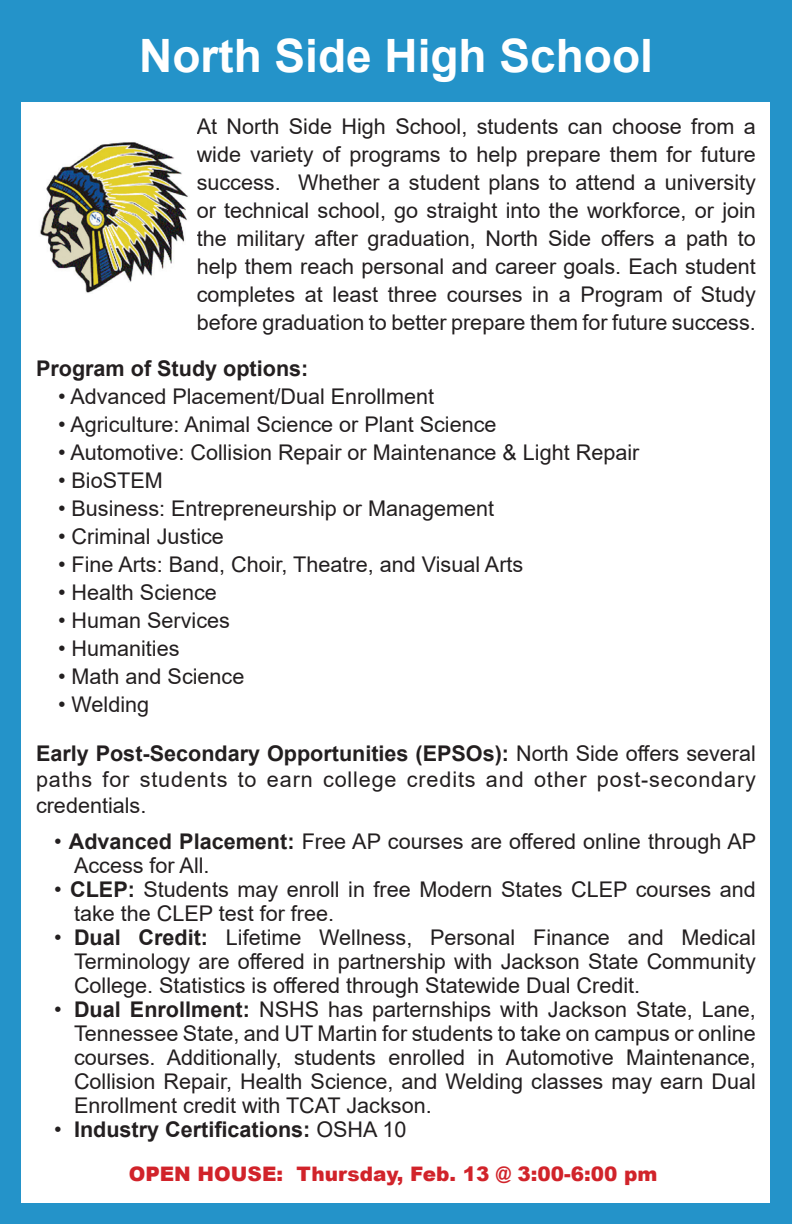
<style>
.page{position:relative;width:792px;height:1224px;background:#2493c9}
.page>*{position:absolute;margin:0;border:0;box-sizing:border-box;transform-origin:0 0}
.t1{font:700 46px "Arial";color:#fff}
.t2{font:21.6px/24px "Arial";color:#231f20;text-align:justify}
.t3{font:700 21.6px "Arial";color:#231f20}
.t4{font:900 20px "Arial";color:#d1232a}
.s1{font-weight:700}
.s2{font-weight:400}
</style>
<div class="page">
<div style="left:22px;top:102px;width:748px;height:1100px;background:#fff"></div>
<img style="left:40px;top:142px;width:148px;height:151px">
<p class="t1" style="left:139px;top:24px;width:515px">North Side High School</p>
<p class="t2" style="left:197px;top:113px;width:561px;line-height:28px">At North Side High School, students can choose from a wide variety of programs to help prepare them for future success. Whether a student plans to attend a university or technical school, go straight into the workforce, or join the military after graduation, North Side offers a path to help them reach personal and career goals. Each student completes at least three courses in a Program of Study before graduation to better prepare them for future success.</p>
<p class="t3" style="left:36px;top:354px;width:274px">Program of Study options:</p>
<p class="t2" style="left:58px;top:385px;width:378px">• Advanced Placement/Dual Enrollment</p>
<p class="t2" style="left:58px;top:413px;width:440px">• Agriculture: Animal Science or Plant Science</p>
<p class="t2" style="left:58px;top:441px;width:583px">• Automotive: Collision Repair or Maintenance &amp; Light Repair</p>
<p class="t2" style="left:58px;top:469px;width:106px">• BioSTEM</p>
<p class="t2" style="left:58px;top:497px;width:438px">• Business: Entrepreneurship or Management</p>
<p class="t2" style="left:58px;top:525px;width:167px">• Criminal Justice</p>
<p class="t2" style="left:58px;top:553px;width:467px">• Fine Arts: Band, Choir, Theatre, and Visual Arts</p>
<p class="t2" style="left:58px;top:581px;width:160px">• Health Science</p>
<p class="t2" style="left:58px;top:609px;width:174px">• Human Services</p>
<p class="t2" style="left:58px;top:637px;width:123px">• Humanities</p>
<p class="t2" style="left:58px;top:665px;width:188px">• Math and Science</p>
<p class="t2" style="left:58px;top:693px;width:93px">• Welding</p>
<p class="t2" style="left:36px;top:741px;width:721px;line-height:26px"><span class="s1">Early Post-Secondary Opportunities (EPSOs):</span> North Side offers several paths for students to earn college credits and other post-secondary credentials.</p>
<p class="t2" style="left:74px;top:830px;width:684px;text-indent:-20px">• <span class="s1">Advanced Placement:</span> Free AP courses are offered online through AP<br>Access for All.</p>
<p class="t2" style="left:74px;top:878px;width:683px;text-indent:-20px">• <span class="s1">CLEP:</span> Students may enroll in free Modern States CLEP courses and take the CLEP test for free.</p>
<p class="t2" style="left:74px;top:926px;width:683px;text-indent:-20px">• <span class="s1">Dual Credit:</span> Lifetime Wellness, Personal Finance and Medical Terminology are offered in partnership with Jackson State Community College. Statistics is offered through Statewide Dual Credit.</p>
<p class="t2" style="left:74px;top:998px;width:683px;text-indent:-20px">• <span class="s1">Dual Enrollment:</span> NSHS has parternships with Jackson State, Lane, Tennessee State, and UT Martin for students to take on campus or online courses. Additionally, students enrolled in Automotive Maintenance, Collision Repair, Health Science, and Welding classes may earn Dual Enrollment credit with TCAT Jackson.</p>
<p class="t3" style="left:54px;top:1115px;width:354px"><span class="s2">•</span> Industry Certifications: <span class="s2">OSHA 10</span></p>
<p class="t4" style="left:129px;top:1159px;width:530px">OPEN HOUSE: Thursday, Feb. 13 @ 3:00-6:00 pm</p>
</div>
